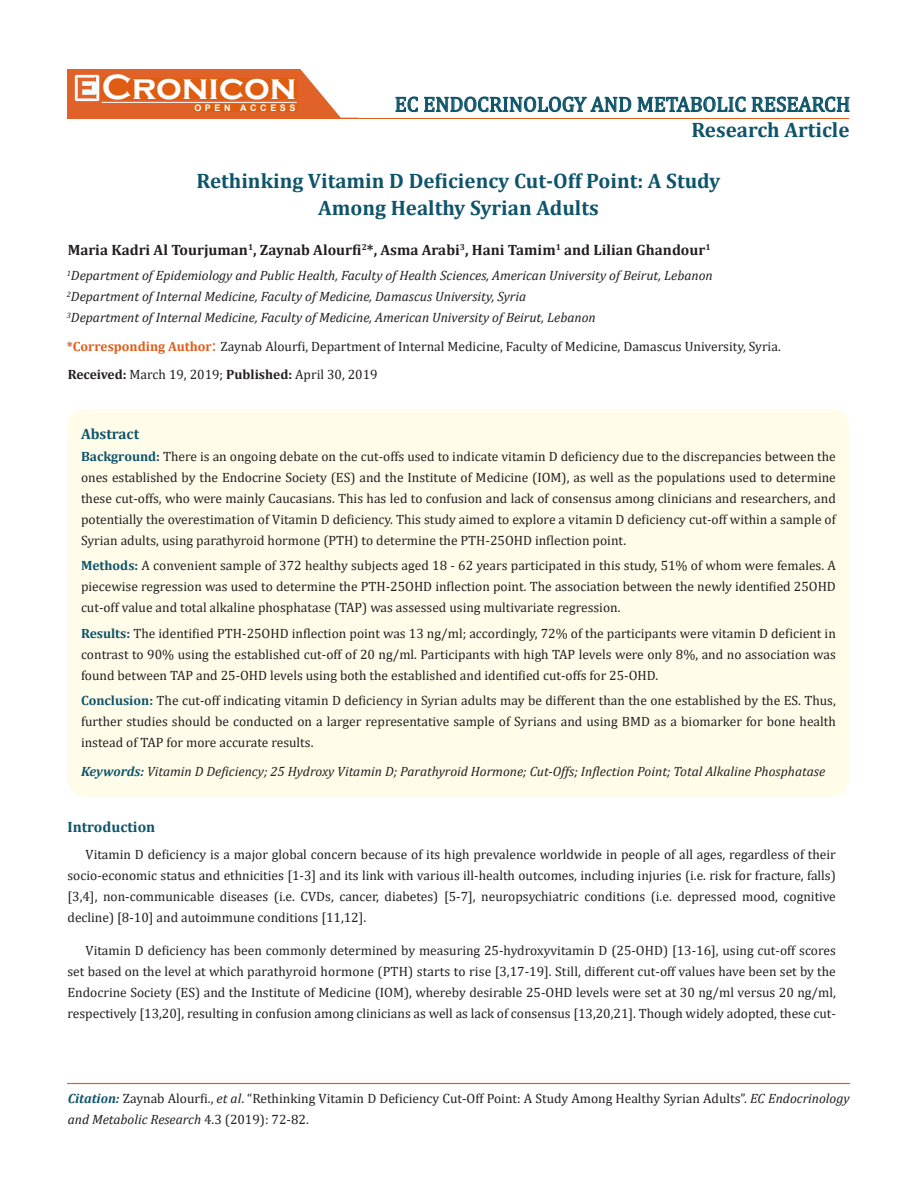
<style>
.page{position:relative;width:917px;height:1188px;background:#fff}
.page>*{position:absolute;margin:0;border:0;box-sizing:border-box;transform-origin:0 0}
.t1{font:700 36px "Copperplate Gothic";color:#fff}
.t2{font:700 21px/27px "Cambria";color:#0e546a;text-align:center}
.t3{font:21px "Cambria";color:#0e546a}
.t4{font:700 15px "Cambria";color:#231f20}
.List_Paragraph{font:700 15px "Cambria";color:#0e546a}
.t5{font:13.5px/21px "Cambria";color:#231f20;text-align:justify}
.t6{font:italic 13.5px "Cambria";color:#231f20}
.t7{font:700 9px "Arial";letter-spacing:.4em;color:#fff}
.s1{font-weight:700;color:#e05d1a}
.s2{font-size:18px;color:#e05d1a}
.s3{font-weight:700}
.s4{font-weight:700;color:#0e546a}
.s5{font-weight:700;font-style:italic;color:#0e546a}
.s6{font-style:italic}
</style>
<div class="page">
<div style="left:67px;top:70px;width:290px;height:49px;background:#e06228"></div>
<img style="left:75px;top:75px;width:24px;height:26px">
<div style="left:102px;top:79px;width:195px;height:21px;background:#df5d11"></div>
<div style="left:194px;top:105px;width:103px;height:7px;background:#df5d11"></div>
<svg style="left:300px;top:69px;width:118px;height:49px"></svg>
<svg style="left:424px;top:97px;width:207px;height:15px"></svg>
<svg style="left:637px;top:97px;width:212px;height:15px"></svg>
<hr style="left:102px;top:102px;width:194px;height:1px;background:#fff">
<hr style="left:279px;top:118px;width:569px;height:1px;background:#e05d1a">
<div style="left:67px;top:1083px;width:782px;height:1px;border:1px solid #e05d1a"></div>
<div style="left:67px;top:410px;width:782px;height:386px;background:#fffde9;border-radius:18px"></div>
<p class="t1" style="left:102px;top:68px;width:196px">Cronicon</p>
<p class="t7" style="left:194px;top:102px;width:103px">OPEN ACCESS</p>
<p class="t3" style="left:394px;top:92px;width:457px">EC ENDOCRINOLOGY AND METABOLIC RESEARCH</p>
<p class="t2" style="left:691px;top:116px;width:160px">Research Article</p>
<p class="t2" style="left:196px;top:166px;width:525px">Rethinking Vitamin D Deficiency Cut-Off Point: A Study<br>Among Healthy Syrian Adults</p>
<p class="t4" style="left:68px;top:239px;width:644px">Maria Kadri Al Tourjuman<sup>1</sup>, Zaynab Alourfi<sup>2</sup>*, Asma Arabi<sup>3</sup>, Hani Tamim<sup>1</sup> and Lilian Ghandour<sup>1</sup></p>
<p class="t6" style="left:67px;top:266px;width:647px"><sup>1</sup>Department of Epidemiology and Public Health, Faculty of Health Sciences, American University of Beirut, Lebanon</p>
<p class="t6" style="left:67px;top:287px;width:461px"><sup>2</sup>Department of Internal Medicine, Faculty of Medicine, Damascus University, Syria</p>
<p class="t6" style="left:67px;top:308px;width:530px"><sup>3</sup>Department of Internal Medicine, Faculty of Medicine, American University of Beirut, Lebanon</p>
<p class="t5" style="left:67px;top:336px;width:715px"><span class="s1">*Corresponding Author</span><span class="s2">:</span> Zaynab Alourfi, Department of Internal Medicine, Faculty of Medicine, Damascus University, Syria.</p>
<p class="t5" style="left:68px;top:364px;width:311px"><span class="s3">Received:</span> March 19, 2019; <span class="s3">Published:</span> April 30, 2019</p>
<p class="List_Paragraph" style="left:81px;top:423px;width:60px">Abstract</p>
<p class="t5" style="left:81px;top:445px;width:756px"><span class="s4">Background:</span> There is an ongoing debate on the cut-offs used to indicate vitamin D deficiency due to the discrepancies between the ones established by the Endocrine Society (ES) and the Institute of Medicine (IOM), as well as the populations used to determine these cut-offs, who were mainly Caucasians. This has led to confusion and lack of consensus among clinicians and researchers, and potentially the overestimation of Vitamin D deficiency. This study aimed to explore a vitamin D deficiency cut-off within a sample of Syrian adults, using parathyroid hormone (PTH) to determine the PTH-25OHD inflection point.</p>
<p class="t5" style="left:81px;top:555px;width:756px"><span class="s4">Methods:</span> A convenient sample of 372 healthy subjects aged 18 - 62 years participated in this study, 51% of whom were females. A piecewise regression was used to determine the PTH-25OHD inflection point. The association between the newly identified 25OHD cut-off value and total alkaline phosphatase (TAP) was assessed using multivariate regression.</p>
<p class="t5" style="left:81px;top:622px;width:756px"><span class="s4">Results:</span> The identified PTH-25OHD inflection point was 13 ng/ml; accordingly, 72% of the participants were vitamin D deficient in contrast to 90% using the established cut-off of 20 ng/ml. Participants with high TAP levels were only 8%, and no association was found between TAP and 25-OHD levels using both the established and identified cut-offs for 25-OHD.</p>
<p class="t5" style="left:81px;top:690px;width:756px"><span class="s4">Conclusion:</span> The cut-off indicating vitamin D deficiency in Syrian adults may be different than the one established by the ES. Thus, further studies should be conducted on a larger representative sample of Syrians and using BMD as a biomarker for bone health instead of TAP for more accurate results.</p>
<p class="t6" style="left:81px;top:762px;width:745px"><span class="s4">Keywords:</span> Vitamin D Deficiency; 25 Hydroxy Vitamin D; Parathyroid Hormone; Cut-Offs; Inflection Point; Total Alkaline Phosphatase</p>
<p class="List_Paragraph" style="left:67px;top:816px;width:89px">Introduction</p>
<p class="t5" style="left:67px;top:843px;width:769px;text-indent:18px">Vitamin D deficiency is a major global concern because of its high prevalence worldwide in people of all ages, regardless of their socio-economic status and ethnicities [1-3] and its link with various ill-health outcomes, including injuries (i.e. risk for fracture, falls) [3,4], non-communicable diseases (i.e. CVDs, cancer, diabetes) [5-7], neuropsychiatric conditions (i.e. depressed mood, cognitive decline) [8-10] and autoimmune conditions [11,12].</p>
<p class="t5" style="left:67px;top:939px;width:769px;text-indent:18px">Vitamin D deficiency has been commonly determined by measuring 25-hydroxyvitamin D (25-OHD) [13-16], using cut-off scores set based on the level at which parathyroid hormone (PTH) starts to rise [3,17-19]. Still, different cut-off values have been set by the Endocrine Society (ES) and the Institute of Medicine (IOM), whereby desirable 25-OHD levels were set at 30 ng/ml versus 20 ng/ml, respectively [13,20], resulting in confusion among clinicians as well as lack of consensus [13,20,21]. Though widely adopted, these cut-</p>
<p class="t5" style="left:68px;top:1088px;width:783px"><span class="s5">Citation:</span> Zaynab Alourfi., <span class="s6">et al</span>. “Rethinking Vitamin D Deficiency Cut-Off Point: A Study Among Healthy Syrian Adults”. <span class="s6">EC Endocrinology and Metabolic Research</span> 4.3 (2019): 72-82.</p>
</div>
